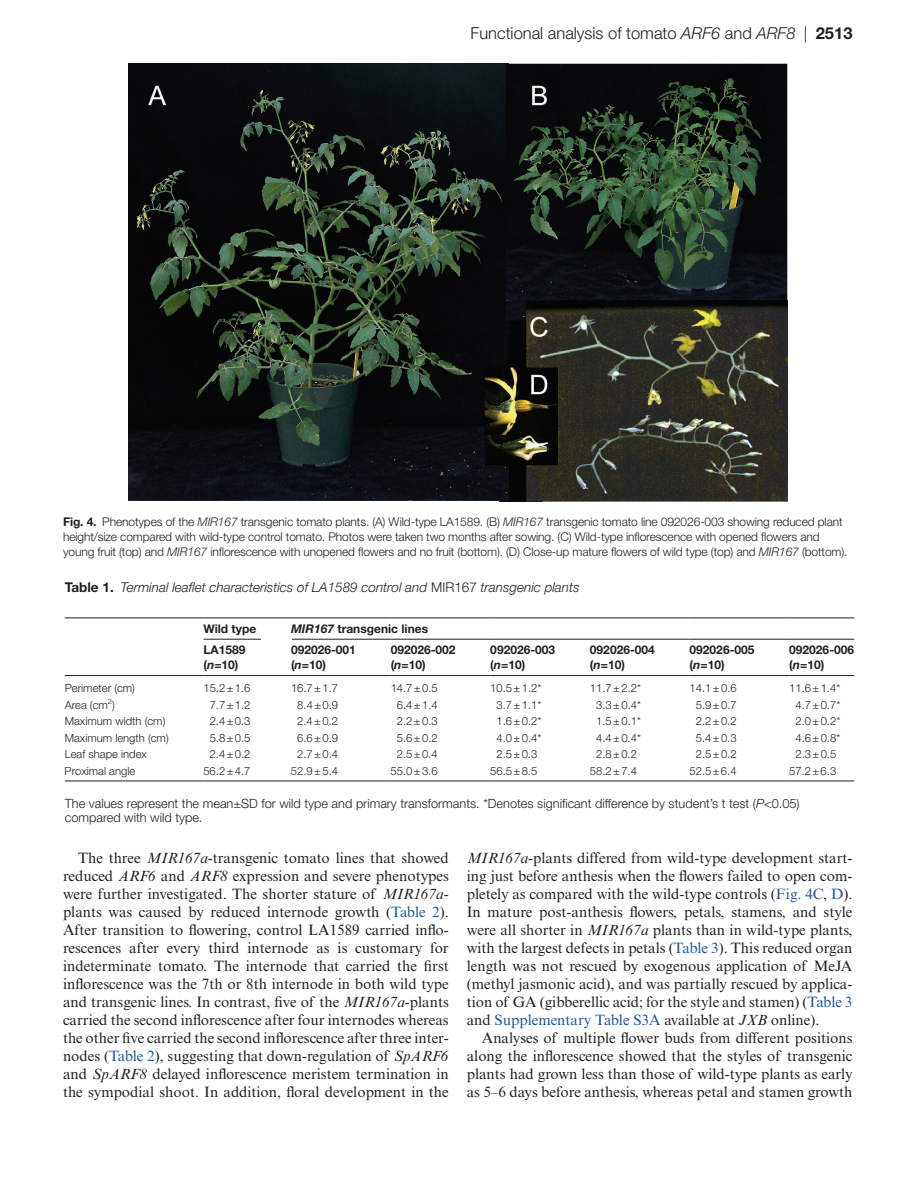
<style>
.page{position:relative;width:919px;height:1187px;background:#fff}
.page>*{position:absolute;margin:0;border:0;box-sizing:border-box;transform-origin:0 0}
.t1{font:300 16.5px "Helvetica Neue LT Std";color:#231f20}
.t2{font:15px/18px "Times New Roman MT Std";color:#231f20;text-align:justify}
.t3{font:italic 300 13.5px "Helvetica Neue LT Std";color:#231f20}
.t4{font:300 12.75px/13.5px "Helvetica Neue LT Std";color:#231f20}
.t5{font:300 12px/15px "Helvetica Neue LT Std";letter-spacing:-.01em;color:#231f20}
.t6{font:700 12px/15px "Helvetica Neue LT Std";color:#231f20}
.t7{font:300 11.25px "Helvetica Neue LT Std";color:#231f20}
.s1{font-style:italic}
.s2{font-weight:700}
.s3{font-weight:700;font-style:normal}
.s4{font-style:normal}
.s5{color:#1e56a6}
</style>
<div class="page">
<img style="left:128px;top:63px;width:659px;height:438px">
<hr style="left:65px;top:675px;width:138px;height:1px;background:#231f20">
<hr style="left:65px;top:617px;width:138px;height:1px;background:#231f20">
<hr style="left:203px;top:617px;width:88px;height:1px;background:#231f20">
<hr style="left:291px;top:617px;width:99px;height:1px;background:#231f20">
<hr style="left:390px;top:617px;width:100px;height:1px;background:#231f20">
<hr style="left:490px;top:617px;width:100px;height:1px;background:#231f20">
<hr style="left:590px;top:617px;width:99px;height:1px;background:#231f20">
<hr style="left:689px;top:617px;width:100px;height:1px;background:#231f20">
<hr style="left:789px;top:617px;width:65px;height:1px;background:#231f20">
<hr style="left:203px;top:638px;width:88px;height:1px;background:#231f20">
<hr style="left:203px;top:675px;width:88px;height:1px;background:#231f20">
<hr style="left:291px;top:638px;width:99px;height:1px;background:#231f20">
<hr style="left:291px;top:675px;width:99px;height:1px;background:#231f20">
<hr style="left:390px;top:638px;width:100px;height:1px;background:#231f20">
<hr style="left:390px;top:675px;width:100px;height:1px;background:#231f20">
<hr style="left:490px;top:638px;width:100px;height:1px;background:#231f20">
<hr style="left:490px;top:675px;width:100px;height:1px;background:#231f20">
<hr style="left:590px;top:638px;width:99px;height:1px;background:#231f20">
<hr style="left:590px;top:675px;width:99px;height:1px;background:#231f20">
<hr style="left:689px;top:638px;width:100px;height:1px;background:#231f20">
<hr style="left:689px;top:675px;width:100px;height:1px;background:#231f20">
<hr style="left:789px;top:638px;width:65px;height:1px;background:#231f20">
<hr style="left:789px;top:675px;width:65px;height:1px;background:#231f20">
<hr style="left:65px;top:780px;width:138px;height:1px;background:#231f20">
<hr style="left:203px;top:780px;width:88px;height:1px;background:#231f20">
<hr style="left:291px;top:780px;width:99px;height:1px;background:#231f20">
<hr style="left:390px;top:780px;width:100px;height:1px;background:#231f20">
<hr style="left:490px;top:780px;width:100px;height:1px;background:#231f20">
<hr style="left:590px;top:780px;width:99px;height:1px;background:#231f20">
<hr style="left:689px;top:780px;width:100px;height:1px;background:#231f20">
<hr style="left:789px;top:780px;width:65px;height:1px;background:#231f20">
<div style="left:261px;top:636px;width:30px;height:6px;background:#fff"></div>
<p class="t1" style="left:470px;top:23px;width:383px">Functional analysis of tomato <span class="s1">ARF6</span> and <span class="s1">ARF8</span> | <span class="s2">2513</span></p>
<p class="t5" style="left:63px;top:513px;width:786px"><span class="s2">Fig. 4.</span> Phenotypes of the <span class="s1">MIR167</span> transgenic tomato plants. (A) Wild-type LA1589. (B) <span class="s1">MIR167</span> transgenic tomato line 092026-003 showing reduced plant height/size compared with wild-type control tomato. Photos were taken two months after sowing. (C) Wild-type inflorescence with opened flowers and young fruit (top) and <span class="s1">MIR167</span> inflorescence with unopened flowers and no fruit (bottom). (D) Close-up mature flowers of wild type (top) and <span class="s1">MIR167</span> (bottom).</p>
<p class="t3" style="left:65px;top:579px;width:516px"><span class="s3">Table 1.</span> Terminal leaflet characteristics of LA1589 control and <span class="s4">MIR167</span> transgenic plants</p>
<p class="t6" style="left:203px;top:620px;width:54px">Wild type</p>
<p class="t6" style="left:291px;top:620px;width:139px"><span class="s1">MIR167</span> transgenic lines</p>
<p class="t6" style="left:203px;top:642px;width:44px">LA1589 (<span class="s1">n</span>=10)</p>
<p class="t6" style="left:291px;top:642px;width:66px">092026-001 (<span class="s1">n</span>=10)</p>
<p class="t6" style="left:390px;top:642px;width:66px">092026-002 (<span class="s1">n</span>=10)</p>
<p class="t6" style="left:490px;top:642px;width:66px">092026-003 (<span class="s1">n</span>=10)</p>
<p class="t6" style="left:590px;top:642px;width:66px">092026-004 (<span class="s1">n</span>=10)</p>
<p class="t6" style="left:689px;top:642px;width:66px">092026-005 (<span class="s1">n</span>=10)</p>
<p class="t6" style="left:789px;top:642px;width:66px">092026-006 (<span class="s1">n</span>=10)</p>
<p class="t7" style="left:65px;top:681px;width:72px">Perimeter (cm)</p>
<p class="t7" style="left:203px;top:681px;width:49px">15.2±1.6</p>
<p class="t7" style="left:291px;top:681px;width:49px">16.7±1.7</p>
<p class="t7" style="left:390px;top:681px;width:49px">14.7±0.5</p>
<p class="t7" style="left:490px;top:681px;width:53px">10.5±1.2*</p>
<p class="t7" style="left:590px;top:681px;width:53px">11.7±2.2*</p>
<p class="t7" style="left:689px;top:681px;width:49px">14.1±0.6</p>
<p class="t7" style="left:789px;top:681px;width:53px">11.6±1.4*</p>
<p class="t7" style="left:65px;top:698px;width:51px">Area (cm<sup>2</sup>)</p>
<p class="t7" style="left:210px;top:698px;width:42px">7.7±1.2</p>
<p class="t7" style="left:297px;top:698px;width:42px">8.4±0.9</p>
<p class="t7" style="left:397px;top:698px;width:42px">6.4±1.4</p>
<p class="t7" style="left:496px;top:698px;width:46px">3.7±1.1*</p>
<p class="t7" style="left:596px;top:698px;width:46px">3.3±0.4*</p>
<p class="t7" style="left:695px;top:698px;width:42px">5.9±0.7</p>
<p class="t7" style="left:795px;top:698px;width:46px">4.7±0.7*</p>
<p class="t7" style="left:65px;top:714px;width:102px">Maximum width (cm)</p>
<p class="t7" style="left:210px;top:714px;width:42px">2.4±0.3</p>
<p class="t7" style="left:297px;top:714px;width:42px">2.4±0.2</p>
<p class="t7" style="left:397px;top:714px;width:42px">2.2±0.3</p>
<p class="t7" style="left:496px;top:714px;width:46px">1.6±0.2*</p>
<p class="t7" style="left:596px;top:714px;width:46px">1.5±0.1*</p>
<p class="t7" style="left:695px;top:714px;width:42px">2.2±0.2</p>
<p class="t7" style="left:795px;top:714px;width:46px">2.0±0.2*</p>
<p class="t7" style="left:65px;top:730px;width:105px">Maximum length (cm)</p>
<p class="t7" style="left:210px;top:730px;width:42px">5.8±0.5</p>
<p class="t7" style="left:297px;top:730px;width:42px">6.6±0.9</p>
<p class="t7" style="left:397px;top:730px;width:42px">5.6±0.2</p>
<p class="t7" style="left:496px;top:730px;width:46px">4.0±0.4*</p>
<p class="t7" style="left:596px;top:730px;width:46px">4.4±0.4*</p>
<p class="t7" style="left:695px;top:730px;width:42px">5.4±0.3</p>
<p class="t7" style="left:795px;top:730px;width:46px">4.6±0.8*</p>
<p class="t7" style="left:65px;top:747px;width:84px">Leaf shape index</p>
<p class="t7" style="left:210px;top:747px;width:42px">2.4±0.2</p>
<p class="t7" style="left:297px;top:747px;width:42px">2.7±0.4</p>
<p class="t7" style="left:397px;top:747px;width:42px">2.5±0.4</p>
<p class="t7" style="left:496px;top:747px;width:42px">2.5±0.3</p>
<p class="t7" style="left:596px;top:747px;width:42px">2.8±0.2</p>
<p class="t7" style="left:695px;top:747px;width:42px">2.5±0.2</p>
<p class="t7" style="left:795px;top:747px;width:42px">2.3±0.5</p>
<p class="t7" style="left:65px;top:763px;width:72px">Proximal angle</p>
<p class="t7" style="left:203px;top:763px;width:49px">56.2±4.7</p>
<p class="t7" style="left:291px;top:763px;width:49px">52.9±5.4</p>
<p class="t7" style="left:390px;top:763px;width:49px">55.0±3.6</p>
<p class="t7" style="left:490px;top:763px;width:49px">56.5±8.5</p>
<p class="t7" style="left:590px;top:763px;width:49px">58.2±7.4</p>
<p class="t7" style="left:689px;top:763px;width:49px">52.5±6.4</p>
<p class="t7" style="left:789px;top:763px;width:49px">57.2±6.3</p>
<p class="t4" style="left:65px;top:796px;width:736px">The values represent the mean±SD for wild type and primary transformants. *Denotes significant difference by student’s t test (<span class="s1">P</span>&lt;0.05) compared with wild type.</p>
<p class="t2" style="left:63px;top:848px;width:387px;text-indent:15px">The three <span class="s1">MIR167a</span>-transgenic tomato lines that showed reduced <span class="s1">ARF6</span> and <span class="s1">ARF8</span> expression and severe phenotypes were further investigated. The shorter stature of <span class="s1">MIR167a&shy;</span>plants was caused by reduced internode growth (<span class="s5">Table 2</span>).<br>After transition to flowering, control LA1589 carried inflo&shy;rescences after every third internode as is customary for indeterminate tomato. The internode that carried the first inflorescence was the 7th or 8th internode in both wild type and transgenic lines. In contrast, five of the <span class="s1">MIR167a</span>-plants carried the second inflorescence after four internodes whereas the other five carried the second inflorescence after three inter&shy;nodes (<span class="s5">Table 2</span>), suggesting that down-regulation of <span class="s1">SpARF6 </span>and <span class="s1">SpARF8</span> delayed inflorescence meristem termination in the sympodial shoot. In addition, floral development in the</p>
<p class="t2" style="left:466px;top:848px;width:387px"><span class="s1">MIR167a</span>-plants differed from wild-type development start&shy;ing just before anthesis when the flowers failed to open com&shy;pletely as compared with the wild-type controls (<span class="s5">Fig. 4C</span>, <span class="s5">D</span>).<br>In mature post-anthesis flowers, petals, stamens, and style were all shorter in <span class="s1">MIR167a</span> plants than in wild-type plants, with the largest defects in petals (<span class="s5">Table 3</span>). This reduced organ length was not rescued by exogenous application of MeJA (methyl jasmonic acid), and was partially rescued by applica&shy;tion of GA (gibberellic acid; for the style and stamen) (<span class="s5">Table 3 </span>and <span class="s5">Supplementary Table S3A</span> available at <span class="s1">JXB</span> online).</p>
<p class="t2" style="left:466px;top:1028px;width:387px;text-indent:15px">Analyses of multiple flower buds from different positions along the inflorescence showed that the styles of transgenic plants had grown less than those of wild-type plants as early as 5–6 days before anthesis, whereas petal and stamen growth</p>
</div>
